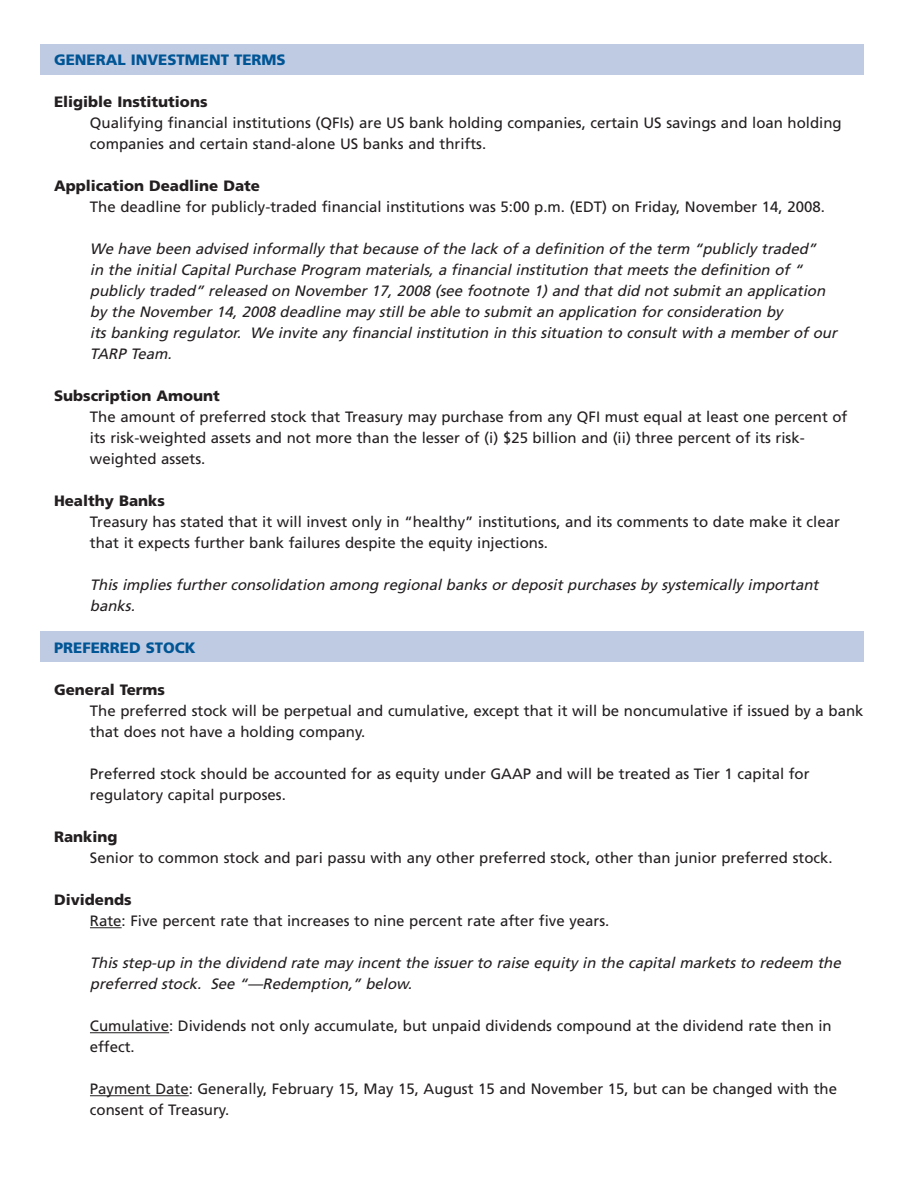
<style>
.page{position:relative;width:918px;height:1188px;background:#fff}
.page>*{position:absolute;margin:0;border:0;box-sizing:border-box;transform-origin:0 0}
.t1{font:15px/21px "Frutiger";color:#231f20}
.t2{font:italic 15px/21px "Frutiger";color:#231f20}
.t3{font:900 15px "Frutiger";color:#231f20}
.t4{font:900 15px "Frutiger";color:#005595}
</style>
<div class="page">
<div style="left:40px;top:631px;width:824px;height:31px;background:#bfcbe3"></div>
<div style="left:40px;top:44px;width:824px;height:31px;background:#bfcbe3"></div>
<hr style="left:90px;top:927px;width:32px;height:1px;background:#231f20">
<hr style="left:90px;top:1032px;width:79px;height:1px;background:#231f20">
<hr style="left:90px;top:1095px;width:99px;height:1px;background:#231f20">
<p class="t4" style="left:54px;top:54px;width:233px">GENERAL INVESTMENT TERMS</p>
<p class="t3" style="left:54px;top:96px;width:155px">Eligible Institutions</p>
<p class="t1" style="left:90px;top:114px;width:753px">Qualifying financial institutions (QFIs) are US bank holding companies, certain US savings and loan holding companies and certain stand-alone US banks and thrifts.</p>
<p class="t3" style="left:54px;top:180px;width:208px">Application Deadline Date</p>
<p class="t1" style="left:90px;top:198px;width:736px">The deadline for publicly-traded financial institutions was 5:00 p.m. (EDT) on Friday, November 14, 2008.</p>
<p class="t2" style="left:90px;top:240px;width:752px">We have been advised informally that because of the lack of a definition of the term “publicly traded”<br>in the initial Capital Purchase Program materials, a financial institution that meets the definition of “ publicly traded” released on November 17, 2008 (see footnote 1) and that did not submit an application by the November 14, 2008 deadline may still be able to submit an application for consideration by<br>its banking regulator. We invite any financial institution in this situation to consult with a member of our TARP Team.</p>
<p class="t3" style="left:54px;top:390px;width:167px">Subscription Amount</p>
<p class="t1" style="left:90px;top:408px;width:759px">The amount of preferred stock that Treasury may purchase from any QFI must equal at least one percent of its risk-weighted assets and not more than the lesser of (i) $25 billion and (ii) three percent of its risk&shy;weighted assets.</p>
<p class="t3" style="left:54px;top:495px;width:112px">Healthy Banks</p>
<p class="t1" style="left:90px;top:513px;width:752px">Treasury has stated that it will invest only in “healthy” institutions, and its comments to date make it clear that it expects further bank failures despite the equity injections.</p>
<p class="t2" style="left:90px;top:576px;width:733px">This implies further consolidation among regional banks or deposit purchases by systemically important banks.</p>
<p class="t4" style="left:54px;top:642px;width:143px">PREFERRED STOCK</p>
<p class="t3" style="left:54px;top:684px;width:113px">General Terms</p>
<p class="t1" style="left:90px;top:702px;width:775px">The preferred stock will be perpetual and cumulative, except that it will be noncumulative if issued by a bank that does not have a holding company.</p>
<p class="t1" style="left:90px;top:765px;width:721px">Preferred stock should be accounted for as equity under GAAP and will be treated as Tier 1 capital for regulatory capital purposes.</p>
<p class="t3" style="left:54px;top:831px;width:65px">Ranking</p>
<p class="t1" style="left:90px;top:849px;width:744px">Senior to common stock and pari passu with any other preferred stock, other than junior preferred stock.</p>
<p class="t3" style="left:54px;top:894px;width:79px">Dividends</p>
<p class="t1" style="left:90px;top:912px;width:521px">Rate: Five percent rate that increases to nine percent rate after five years.</p>
<p class="t2" style="left:90px;top:954px;width:755px">This step-up in the dividend rate may incent the issuer to raise equity in the capital markets to redeem the preferred stock. See “—Redemption,” below.</p>
<p class="t1" style="left:90px;top:1017px;width:743px">Cumulative: Dividends not only accumulate, but unpaid dividends compound at the dividend rate then in effect.</p>
<p class="t1" style="left:90px;top:1080px;width:749px">Payment Date: Generally, February 15, May 15, August 15 and November 15, but can be changed with the consent of Treasury.</p>
</div>
